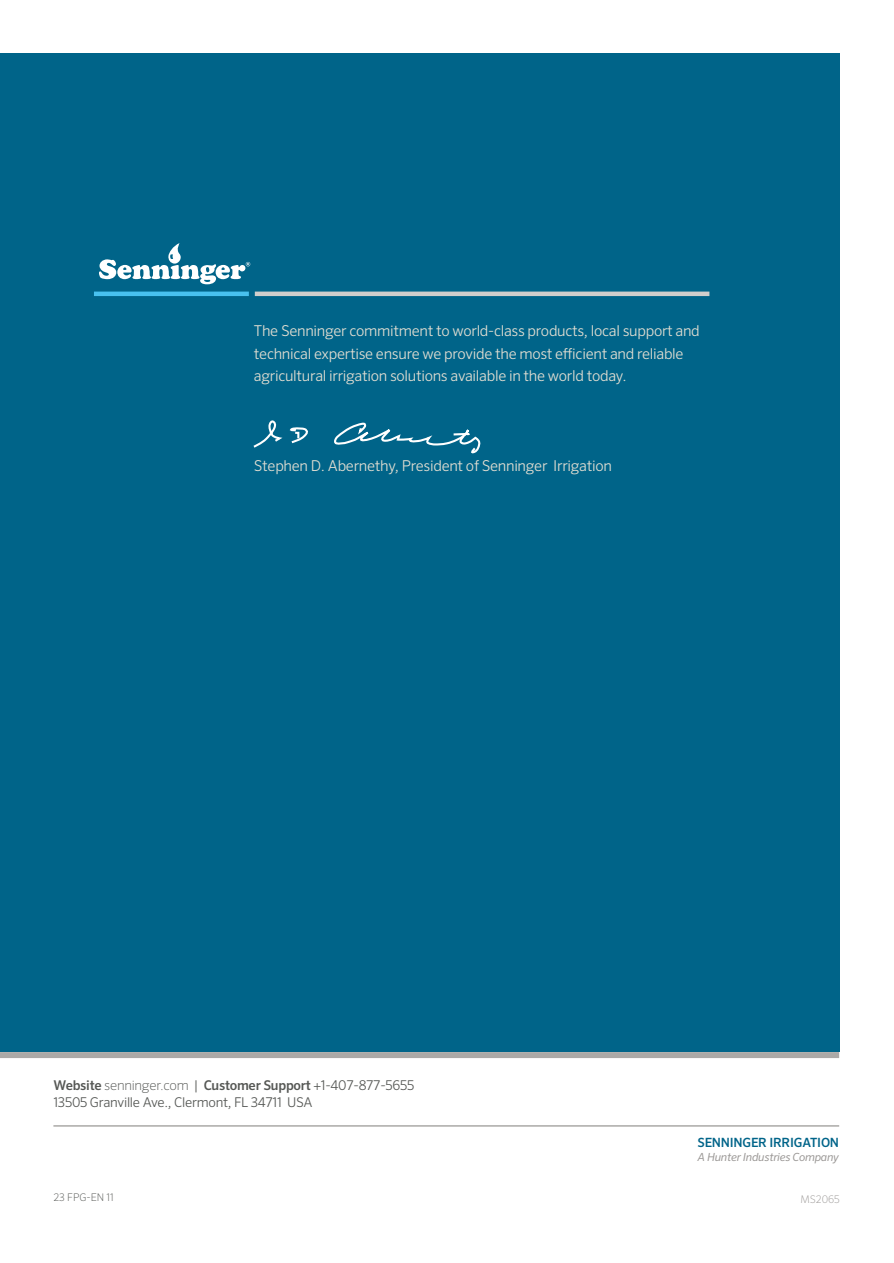
<style>
.page{position:relative;width:894px;height:1263px;background:#fff}
.page>*{position:absolute;margin:0;border:0;box-sizing:border-box;transform-origin:0 0}
.t1{font:300 15px/22.5px "Sero Pro";letter-spacing:-.02em;color:#e2ded2}
.t2{font:300 13.5px/16.2px "Sero Pro";letter-spacing:-.02em;color:#565855}
.t3{font:500 12.75px "Sero Pro";letter-spacing:-.02em;color:#006489}
.t4{font:italic 11.25px "Sero Pro";letter-spacing:-.02em;color:#9b9896}
.t5{font:200 10.5px "Sero Pro";color:#565855}
.t6{font:200 10.5px "Sero Pro";color:#9b9896}
.s1{font-weight:500}
.s2{font-weight:200}
</style>
<div class="page">
<div style="left:0;top:53px;width:838px;height:999px;background:#006489"></div>
<svg style="left:99px;top:243px;width:151px;height:41px"></svg>
<hr style="left:255px;top:292px;width:454px;height:4px;background:#d0cecc">
<hr style="left:94px;top:292px;width:155px;height:4px;background:#48c1ef">
<div style="left:0;top:1052px;width:838px;height:6px;background:#aba9a7"></div>
<hr style="left:53px;top:1125px;width:785px;height:2px;background:#aba9a7">
<svg style="left:253px;top:420px;width:28px;height:28px"></svg>
<svg style="left:289px;top:427px;width:19px;height:17px"></svg>
<svg style="left:334px;top:423px;width:147px;height:30px"></svg>
<p class="t1" style="left:254px;top:319px;width:447px">The Senninger commitment to world-class products, local support and technical expertise ensure we provide the most efficient and reliable agricultural irrigation solutions available in the world today.</p>
<p class="t1" style="left:254px;top:454px;width:359px">Stephen D. Abernethy, President of Senninger Irrigation</p>
<p class="t2" style="left:53px;top:1077px;width:362px"><span class="s1">Website</span> <span class="s2">senninger.com</span> | <span class="s1">Customer Support</span> +1-407-877-5655<br>13505 Granville Ave., Clermont, FL 34711 USA</p>
<p class="t3" style="left:697px;top:1135px;width:143px">SENNINGER IRRIGATION</p>
<p class="t4" style="left:697px;top:1150px;width:143px">A Hunter Industries Company</p>
<p class="t5" style="left:53px;top:1191px;width:62px">23 FPG-EN 11</p>
<p class="t6" style="left:800px;top:1193px;width:41px">MS2065</p>
</div>
